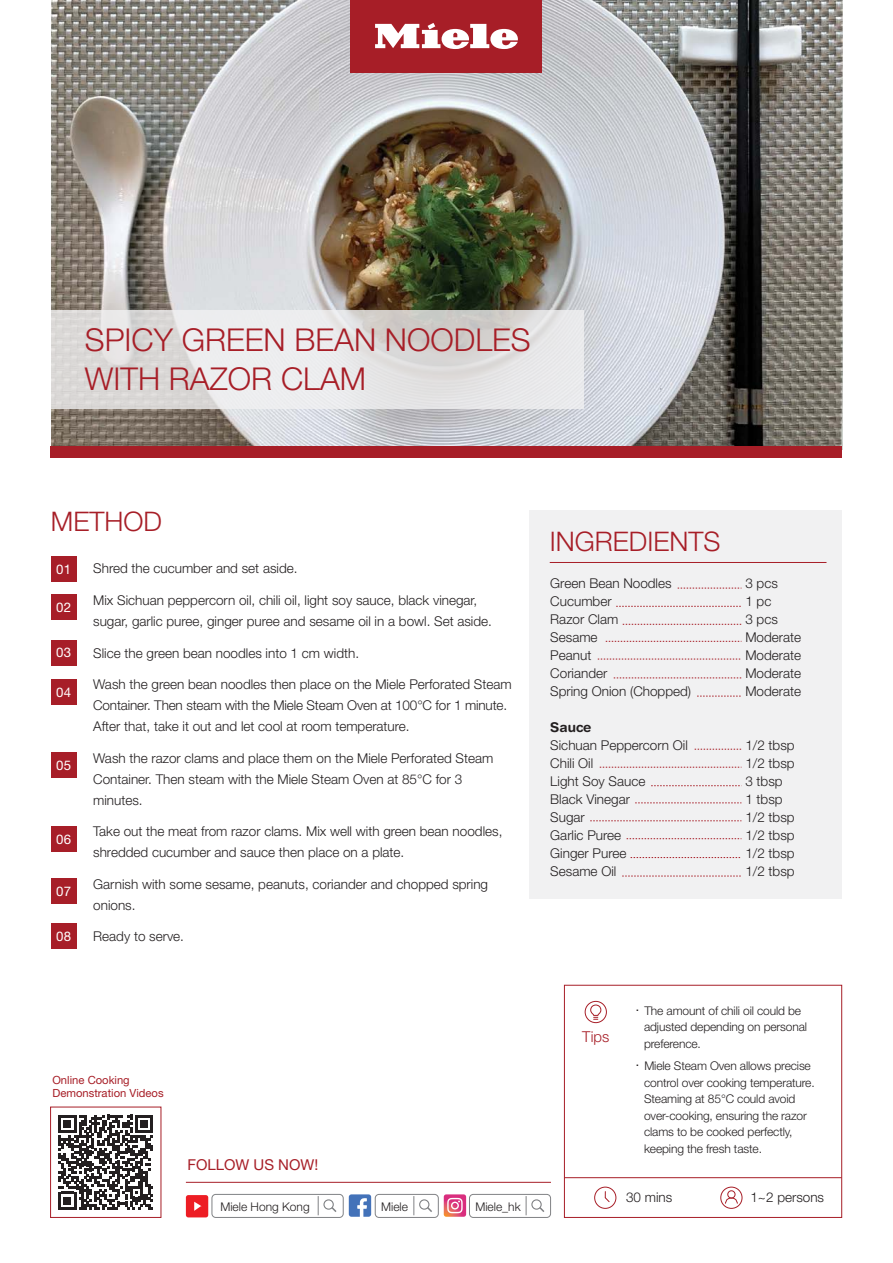
<style>
.page{position:relative;width:893px;height:1263px;background:#fff}
.page>*{position:absolute;margin:0;border:0;box-sizing:border-box;transform-origin:0 0}
.t1{font:300 31.5px/39px "Helvetica Neue LT Std";color:#a71e27}
.t2{font:300 27px "Helvetica Neue LT Std";color:#a71e27}
.t3{font:15px "Helvetica Neue LT Std";color:#a71e27}
.t4{font:300 15px "Helvetica Neue LT Std";color:#a71e27}
.t5{font:300 13.5px/21px "Helvetica Neue LT Std";color:#231f20}
.t6{font:700 13.5px "Helvetica Rounded LT Std";color:#231f20}
.t7{font:13.2px "Helvetica Neue LT Std";letter-spacing:.025em;color:#fff}
.t8{font:300 12px/16.5px "Helvetica Neue LT Std";letter-spacing:-.01em;color:#231f20}
.t9{font:11.25px/13.5px "Helvetica Neue LT Std";color:#a71e27}
</style>
<div class="page">
<img style="left:51px;top:0;width:791px;height:447px">
<div style="left:351px;top:0;width:191px;height:72px;background:#a71e27"></div>
<svg style="left:375px;top:23px;width:143px;height:26px"></svg>
<div style="left:530px;top:510px;width:312px;height:388px;background:#f1f1f2"></div>
<hr style="left:550px;top:562px;width:276px;height:1px;background:#a71e27">
<hr style="left:186px;top:1182px;width:365px;height:1px;background:#a71e27">
<div style="left:50px;top:1107px;width:111px;height:111px;border:1px solid #a71e27"></div>
<svg style="left:58px;top:1115px;width:95px;height:94px"></svg>
<div style="left:212px;top:1194px;width:132px;height:24px;border:1px solid #808285;border-radius:4px"></div>
<svg style="left:318px;top:1196px;width:1px;height:19px"></svg>
<div style="left:323px;top:1199px;width:11px;height:11px;border:1px solid #808285;border-radius:50%"></div>
<svg style="left:331px;top:1207px;width:5px;height:5px"></svg>
<div style="left:186px;top:1195px;width:22px;height:22px;background:#ed1d24;border-radius:2px"></div>
<svg style="left:194px;top:1202px;width:8px;height:9px"></svg>
<svg style="left:349px;top:1194px;width:22px;height:23px"></svg>
<div style="left:375px;top:1194px;width:64px;height:24px;border:1px solid #818285;border-radius:4px"></div>
<svg style="left:413px;top:1196px;width:1px;height:19px"></svg>
<div style="left:469px;top:1194px;width:82px;height:24px;border:1px solid #818285;border-radius:4px"></div>
<svg style="left:526px;top:1196px;width:1px;height:19px"></svg>
<div style="left:531px;top:1199px;width:11px;height:11px;border:1px solid #818285;border-radius:50%"></div>
<svg style="left:539px;top:1207px;width:5px;height:5px"></svg>
<div style="left:419px;top:1199px;width:10px;height:11px;border:1px solid #818285;border-radius:50%"></div>
<svg style="left:427px;top:1207px;width:5px;height:5px"></svg>
<svg style="left:444px;top:1194px;width:22px;height:23px"></svg>
<svg style="left:51px;top:311px;width:533px;height:98px;background:#e1e0e0"></svg>
<svg style="left:678px;top:588px;width:63px;height:1px"></svg>
<svg style="left:616px;top:606px;width:125px;height:1px"></svg>
<svg style="left:614px;top:677px;width:127px;height:1px"></svg>
<svg style="left:598px;top:659px;width:143px;height:1px"></svg>
<svg style="left:623px;top:624px;width:118px;height:1px"></svg>
<svg style="left:606px;top:641px;width:135px;height:1px"></svg>
<svg style="left:697px;top:696px;width:44px;height:1px"></svg>
<svg style="left:695px;top:749px;width:46px;height:1px"></svg>
<svg style="left:590px;top:820px;width:151px;height:1px"></svg>
<svg style="left:635px;top:802px;width:106px;height:1px"></svg>
<svg style="left:631px;top:857px;width:110px;height:1px"></svg>
<svg style="left:622px;top:876px;width:119px;height:1px"></svg>
<svg style="left:627px;top:838px;width:114px;height:1px"></svg>
<svg style="left:600px;top:767px;width:141px;height:1px"></svg>
<svg style="left:651px;top:785px;width:89px;height:1px"></svg>
<div style="left:51px;top:752px;width:26px;height:26px;background:#a71e28"></div>
<div style="left:51px;top:826px;width:26px;height:26px;background:#a71e28"></div>
<div style="left:51px;top:878px;width:26px;height:25px;background:#a71e28"></div>
<div style="left:51px;top:923px;width:26px;height:25px;background:#a71e28"></div>
<div style="left:51px;top:679px;width:26px;height:26px;background:#a71e28"></div>
<div style="left:51px;top:640px;width:26px;height:25px;background:#a71e28"></div>
<div style="left:51px;top:594px;width:26px;height:25px;background:#a71e28"></div>
<div style="left:51px;top:556px;width:26px;height:26px;background:#a71e28"></div>
<div style="left:594px;top:1187px;width:22px;height:22px;border:1px solid #a71e27;border-radius:50%"></div>
<svg style="left:604px;top:1191px;width:6px;height:12px"></svg>
<div style="left:720px;top:1187px;width:22px;height:22px;border:1px solid #a71e27;border-radius:50%"></div>
<svg style="left:725px;top:1197px;width:13px;height:7px"></svg>
<div style="left:727px;top:1190px;width:8px;height:8px;border:1px solid #a71e27;border-radius:50%"></div>
<div style="left:585px;top:1001px;width:22px;height:22px;border:1px solid #a71e27;border-radius:50%"></div>
<svg style="left:590px;top:1004px;width:12px;height:16px"></svg>
<div style="left:564px;top:985px;width:278px;height:233px;border:1px solid #a71e27"></div>
<hr style="left:564px;top:1177px;width:278px;height:1px;background:#a71e27">
<div style="left:51px;top:447px;width:791px;height:11px;background:#a71e27"></div>
<h1 class="t1" style="left:85px;top:320px;width:447px">SPICY GREEN BEAN NOODLES<br>WITH RAZOR CLAM</h1>
<h2 class="t2" style="left:51px;top:505px;width:113px">METHOD</h2>
<p class="t7" style="left:56px;top:561px;width:17px">01</p>
<p class="t7" style="left:56px;top:599px;width:17px">02</p>
<p class="t7" style="left:56px;top:645px;width:17px">03</p>
<p class="t7" style="left:56px;top:684px;width:17px">04</p>
<p class="t7" style="left:56px;top:757px;width:17px">05</p>
<p class="t7" style="left:56px;top:831px;width:17px">06</p>
<p class="t7" style="left:56px;top:883px;width:17px">07</p>
<p class="t7" style="left:56px;top:928px;width:17px">08</p>
<p class="t5" style="left:93px;top:558px;width:206px">Shred the cucumber and set aside.</p>
<p class="t5" style="left:93px;top:589px;width:400px">Mix Sichuan peppercorn oil, chili oil, light soy sauce, black vinegar, sugar, garlic puree, ginger puree and sesame oil in a bowl. Set aside.</p>
<p class="t5" style="left:93px;top:642px;width:267px">Slice the green bean noodles into 1 cm width.</p>
<p class="t5" style="left:93px;top:673px;width:420px">Wash the green bean noodles then place on the Miele Perforated Steam<br>Container. Then steam with the Miele Steam Oven at 100°C for 1 minute.<br>After that, take it out and let cool at room temperature.</p>
<p class="t5" style="left:93px;top:747px;width:402px">Wash the razor clams and place them on the Miele Perforated Steam<br>Container. Then steam with the Miele Steam Oven at 85°C for 3 minutes.</p>
<p class="t5" style="left:93px;top:820px;width:411px">Take out the meat from razor clams. Mix well with green bean noodles, shredded cucumber and sauce then place on a plate.</p>
<p class="t5" style="left:93px;top:873px;width:396px">Garnish with some sesame, peanuts, coriander and chopped spring onions.</p>
<p class="t5" style="left:93px;top:925px;width:92px">Ready to serve.</p>
<p class="t9" style="left:52px;top:1073px;width:113px">Online Cooking<br>Demonstration Videos</p>
<p class="t3" style="left:187px;top:1155px;width:132px">FOLLOW US NOW!</p>
<p class="t8" style="left:220px;top:1198px;width:91px">Miele Hong Kong</p>
<p class="t8" style="left:381px;top:1198px;width:28px">Miele</p>
<p class="t8" style="left:475px;top:1198px;width:47px">Miele_hk</p>
<h2 class="t2" style="left:550px;top:525px;width:172px">INGREDIENTS</h2>
<p class="t5" style="left:550px;top:572px;width:123px">Green Bean Noodles</p>
<p class="t5" style="left:745px;top:572px;width:34px">3 pcs</p>
<p class="t5" style="left:550px;top:590px;width:63px">Cucumber</p>
<p class="t5" style="left:745px;top:590px;width:28px">1 pc</p>
<p class="t5" style="left:550px;top:608px;width:70px">Razor Clam</p>
<p class="t5" style="left:745px;top:608px;width:34px">3 pcs</p>
<p class="t5" style="left:550px;top:626px;width:49px">Sesame</p>
<p class="t5" style="left:745px;top:626px;width:57px">Moderate</p>
<p class="t5" style="left:550px;top:644px;width:43px">Peanut</p>
<p class="t5" style="left:745px;top:644px;width:57px">Moderate</p>
<p class="t5" style="left:550px;top:662px;width:59px">Coriander</p>
<p class="t5" style="left:745px;top:662px;width:57px">Moderate</p>
<p class="t5" style="left:550px;top:680px;width:142px">Spring Onion (Chopped)</p>
<p class="t5" style="left:745px;top:680px;width:57px">Moderate</p>
<p class="t6" style="left:550px;top:719px;width:43px">Sauce</p>
<p class="t5" style="left:550px;top:734px;width:139px">Sichuan Peppercorn Oil</p>
<p class="t5" style="left:745px;top:734px;width:51px">1/2 tbsp</p>
<p class="t5" style="left:550px;top:752px;width:44px">Chili Oil</p>
<p class="t5" style="left:745px;top:752px;width:51px">1/2 tbsp</p>
<p class="t5" style="left:550px;top:770px;width:97px">Light Soy Sauce</p>
<p class="t5" style="left:745px;top:770px;width:39px">3 tbsp</p>
<p class="t5" style="left:550px;top:788px;width:81px">Black Vinegar</p>
<p class="t5" style="left:745px;top:788px;width:39px">1 tbsp</p>
<p class="t5" style="left:550px;top:806px;width:36px">Sugar</p>
<p class="t5" style="left:745px;top:806px;width:51px">1/2 tbsp</p>
<p class="t5" style="left:550px;top:824px;width:72px">Garlic Puree</p>
<p class="t5" style="left:745px;top:824px;width:51px">1/2 tbsp</p>
<p class="t5" style="left:550px;top:842px;width:78px">Ginger Puree</p>
<p class="t5" style="left:745px;top:842px;width:51px">1/2 tbsp</p>
<p class="t5" style="left:550px;top:860px;width:68px">Sesame Oil</p>
<p class="t5" style="left:745px;top:860px;width:51px">1/2 tbsp</p>
<p class="t4" style="left:582px;top:1027px;width:29px">Tips</p>
<p class="t8" style="left:644px;top:1002px;width:164px;text-indent:-9px"><sup>.</sup> The amount of chili oil could be adjusted depending on personal preference.</p>
<p class="t8" style="left:644px;top:1057px;width:172px;text-indent:-9px"><sup>.</sup> Miele Steam Oven allows precise control over cooking temperature.<br>Steaming at 85°C could avoid over-cooking, ensuring the razor clams to be cooked perfectly, keeping the fresh taste.</p>
<p class="t5" style="left:626px;top:1187px;width:48px">30 mins</p>
<p class="t5" style="left:750px;top:1187px;width:75px">1~2 persons</p>
</div>
